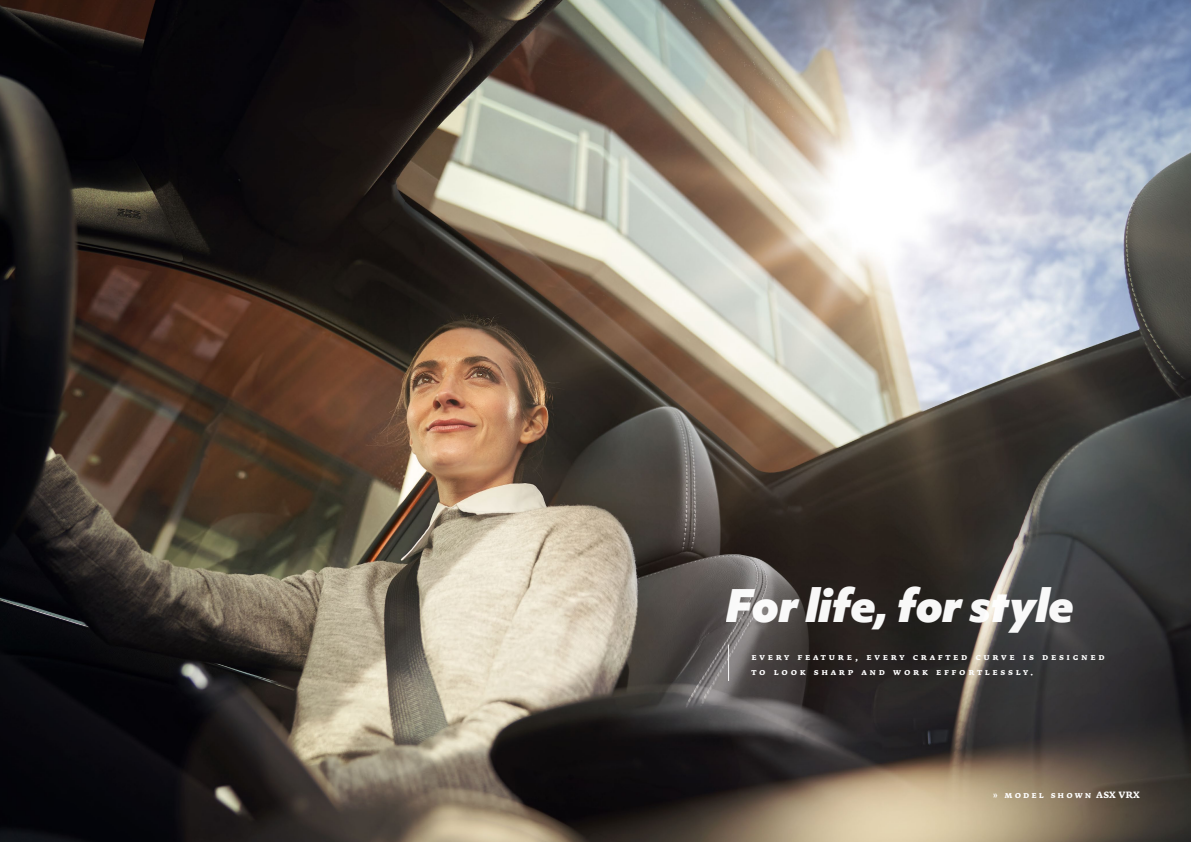
<style>
.page{position:relative;width:1191px;height:842px;background:#fff}
.page>*{position:absolute;margin:0;border:0;box-sizing:border-box;transform-origin:0 0}
.t1{font:italic 900 43px "Objektiv Mk 1";letter-spacing:-.02em;color:#fff}
.t2{font:9px/15px "Fedra Serif A Bold SC";letter-spacing:.3em;color:#fff}
.t3{font:9px "Fedra Serif A Bold SC";letter-spacing:.225em;color:#fff}
.s1{font-family:"Fedra Serif A Bold TF"}
</style>
<div class="page">
<img style="left:0;top:0;width:1191px;height:842px">
<svg style="left:685px;top:603px;width:422px;height:116px;background:#3d3938"></svg>
<h1 class="t1" style="left:726px;top:574px;width:350px">For life, for style</h1>
<p class="t2" style="left:751px;top:649px;width:355px">every feature, every crafted curve is designed to look sharp and work effortlessly.</p>
<p class="t3" style="left:993px;top:788px;width:148px">» model shown <span class="s1">ASX VRX</span></p>
</div>
